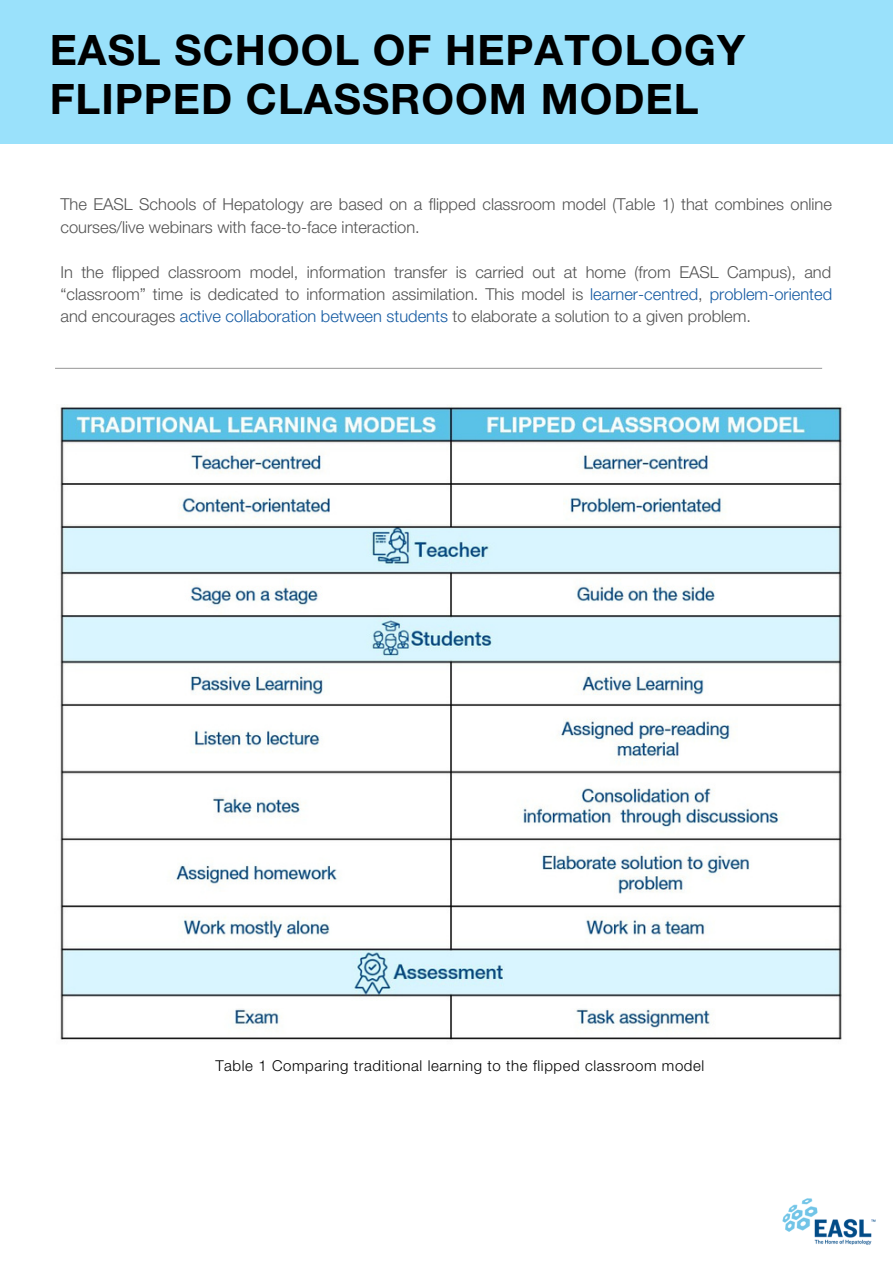
<style>
.page{position:relative;width:893px;height:1264px;background:#fff}
.page>*{position:absolute;margin:0;border:0;box-sizing:border-box;transform-origin:0 0}
.t1{font:700 42px/49.5px "Helvetica Neue LT Pro";letter-spacing:.025em;color:#000}
.t2{font:300 16.5px/22.5px "Helvetica Neue LT Pro";color:#545454}
.t3{font:300 15px "Helvetica Neue LT Pro";letter-spacing:.04em;color:#000}
.s1{color:#175ca3}
</style>
<div class="page">
<div style="left:1px;top:0;width:891px;height:144px;background:#9ae1fb"></div>
<hr style="left:55px;top:368px;width:767px;height:1px;background:#a2a2a2">
<img style="left:60px;top:404px;width:782px;height:636px">
<img style="left:782px;top:1198px;width:94px;height:47px">
<h1 class="t1" style="left:50px;top:31px;width:696px">EASL SCHOOL OF HEPATOLOGY<br>FLIPPED CLASSROOM MODEL</h1>
<p class="t2" style="left:60px;top:195px;width:773px">The EASL Schools of Hepatology are based on a flipped classroom model (Table 1) that combines online courses/live webinars with face-to-face interaction.</p>
<p class="t2" style="left:60px;top:263px;width:773px;text-align:justify">In the flipped classroom model, information transfer is carried out at home (from EASL Campus), and “classroom” time is dedicated to information assimilation. This model is <span class="s1">learner-centred</span>, <span class="s1">problem-oriented </span>and encourages <span class="s1">active collaboration between students</span> to elaborate a solution to a given problem.</p>
<p class="t3" style="left:215px;top:1060px;width:490px">Table 1 Comparing traditional learning to the flipped classroom model</p>
</div>
